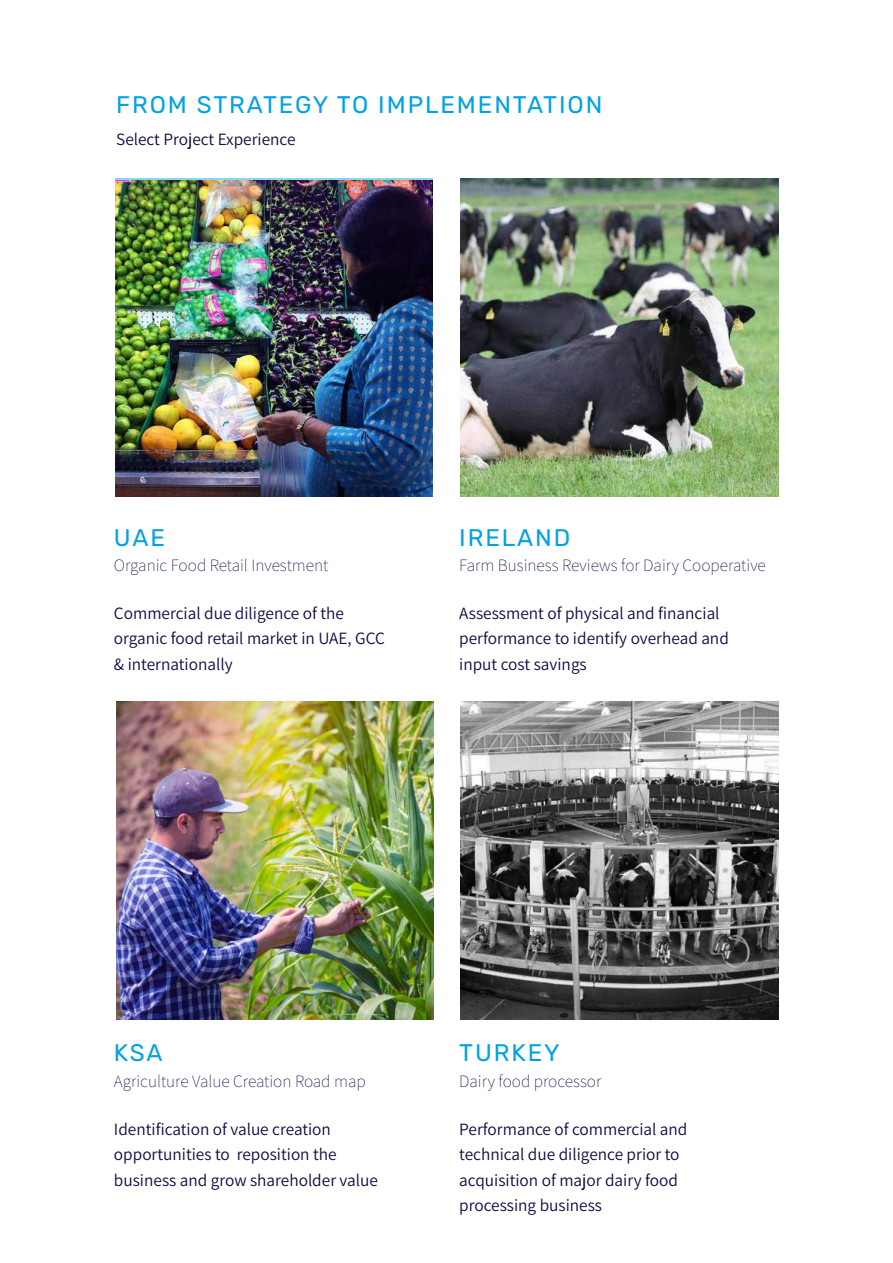
<style>
.page{position:relative;width:893px;height:1263px;background:#fff}
.page>*{position:absolute;margin:0;border:0;box-sizing:border-box;transform-origin:0 0}
.t1{font:24px "Rubik";letter-spacing:.08em;color:#00a2e4}
.t2{font:17.25px/25.5px "Assistant";color:#110c42}
.t3{font:700 17.25px "Assistant";color:#110c42}
</style>
<div class="page">
<img style="left:116px;top:702px;width:318px;height:317px">
<img style="left:115px;top:181px;width:318px;height:315px">
<img style="left:460px;top:179px;width:318px;height:317px">
<img style="left:460px;top:702px;width:318px;height:317px">
<h1 class="t1" style="left:116px;top:87px;width:488px">FROM STRATEGY TO IMPLEMENTATION</h1>
<p class="t2" style="left:116px;top:126px;width:181px">Select Project Experience</p>
<h1 class="t1" style="left:114px;top:520px;width:52px">UAE</h1>
<p class="t3" style="left:114px;top:553px;width:216px">Organic Food Retail Investment</p>
<h1 class="t1" style="left:459px;top:520px;width:113px">IRELAND</h1>
<p class="t3" style="left:459px;top:553px;width:308px">Farm Business Reviews for Dairy Cooperative</p>
<p class="t2" style="left:114px;top:600px;width:272px">Commercial due diligence of the organic food retail market in UAE, GCC &amp; internationally</p>
<p class="t2" style="left:459px;top:599px;width:271px">Assessment of physical and financial performance to identify overhead and input cost savings</p>
<h1 class="t1" style="left:114px;top:1036px;width:50px">KSA</h1>
<p class="t3" style="left:114px;top:1069px;width:253px">Agriculture Value Creation Road map</p>
<h1 class="t1" style="left:459px;top:1036px;width:102px">TURKEY</h1>
<p class="t3" style="left:459px;top:1069px;width:144px">Dairy food processor</p>
<p class="t2" style="left:114px;top:1115px;width:265px">Identification of value creation opportunities to reposition the business and grow shareholder value</p>
<p class="t2" style="left:459px;top:1115px;width:230px">Performance of commercial and technical due diligence prior to acquisition of major dairy food processing business</p>
</div>
